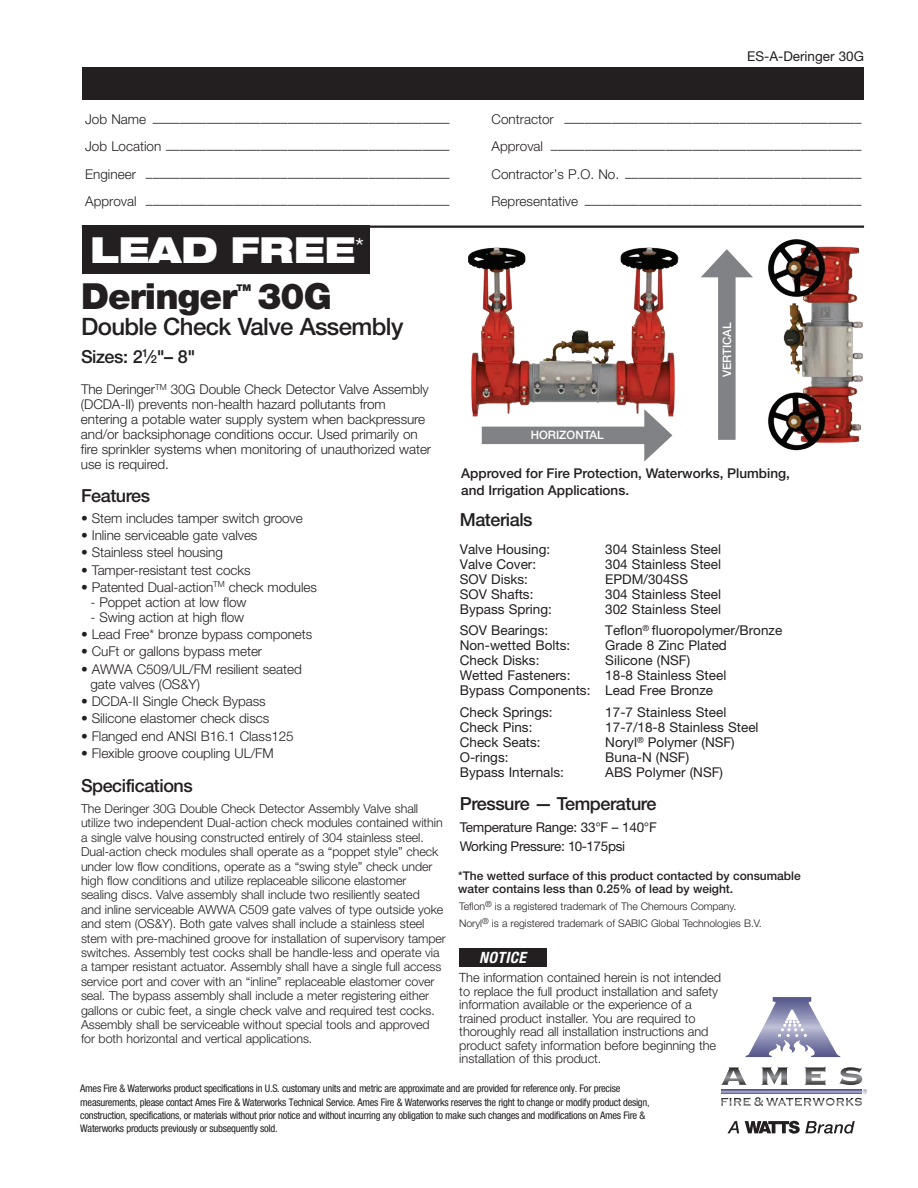
<style>
.page{position:relative;width:918px;height:1188px;background:#fff}
.page>*{position:absolute;margin:0;border:0;box-sizing:border-box;transform-origin:0 0}
.t1{font:900 36px "Helvetica Neue LT Std";letter-spacing:-.025em;color:#231f20}
.t2{font:900 expanded 36px "Helvetica Neue LT Std";color:#fff}
.t3{font:500 24px "Helvetica Neue LT Std";letter-spacing:-.025em;color:#231f20}
.t4{font:500 18px "Helvetica Neue LT Std";letter-spacing:-.025em;color:#231f20}
.t5{font:italic 700 condensed 15.6px "Helvetica Neue LT Std";letter-spacing:.025em;color:#fff}
.t6{font:300 13.5px/15px "Helvetica Neue LT Std";letter-spacing:-.005em;color:#231f20}
.t7{font:13.5px/15px "Helvetica Neue LT Std";color:#231f20}
.t8{font:500 13.5px/16.2px "Helvetica Neue LT Std";color:#231f20}
.t9{font:13.5px/18.5px "Helvetica Neue LT Std";letter-spacing:-.02em;color:#231f20}
.t10{font:300 12.75px/13.5px "Helvetica Neue LT Std";letter-spacing:-.005em;color:#231f20}
.t11{font:300 12.45px/14.4px "Helvetica Neue LT Std";letter-spacing:-.005em;color:#231f20}
.t12{font:500 12px/13.5px "Helvetica Neue LT Std";color:#231f20}
.t13{font:500 11.55px "Helvetica Neue LT Std";color:#fff}
.t14{font:condensed 10.5px/13.2px "Helvetica Neue LT Std";letter-spacing:-.025em;color:#231f20}
.t15{font:300 10.5px/17.2px "Helvetica Neue LT Std";letter-spacing:-.005em;color:#231f20}
.t16{font:900 9.3px "Helvetica Neue LT Std";color:#231f20}
.s1{font-size:11.1px}
</style>
<div class="page">
<div style="left:82px;top:68px;width:781px;height:32px;background:#231f20"></div>
<hr style="left:82px;top:226px;width:782px;height:2px;background:#231f20">
<div style="left:82px;top:226px;width:288px;height:48px;background:#231f20"></div>
<svg style="left:721px;top:1067px;width:146px;height:39px"></svg>
<svg style="left:746px;top:997px;width:94px;height:60px"></svg>
<svg style="left:727px;top:1121px;width:12px;height:12px"></svg>
<svg style="left:745px;top:1121px;width:110px;height:13px"></svg>
<div style="left:459px;top:948px;width:87px;height:18px;background:#231f20"></div>
<div style="left:482px;top:427px;width:173px;height:17px;background:#808285"></div>
<svg style="left:644px;top:418px;width:28px;height:44px"></svg>
<div style="left:718px;top:267px;width:18px;height:173px;background:#808285"></div>
<svg style="left:701px;top:249px;width:52px;height:28px"></svg>
<img style="left:768px;top:239px;width:95px;height:212px">
<img style="left:468px;top:247px;width:211px;height:171px">
<p class="t7" style="left:747px;top:48px;width:118px">ES-A-Deringer 30G</p>
<p class="t6" style="left:85px;top:115px;width:366px">Job Name ––––––––––––––––––––––––––––––––––––––––––––</p>
<p class="t6" style="left:492px;top:115px;width:371px">Contractor ––––––––––––––––––––––––––––––––––––––––––––</p>
<p class="t6" style="left:85px;top:142px;width:366px">Job Location ––––––––––––––––––––––––––––––––––––––––––</p>
<p class="t6" style="left:492px;top:142px;width:371px">Approval ––––––––––––––––––––––––––––––––––––––––––––––</p>
<p class="t6" style="left:85px;top:169px;width:366px">Engineer –––––––––––––––––––––––––––––––––––––––––––––</p>
<p class="t6" style="left:492px;top:169px;width:371px">Contractor’s P.O. No. –––––––––––––––––––––––––––––––––––</p>
<p class="t6" style="left:85px;top:196px;width:366px">Approval –––––––––––––––––––––––––––––––––––––––––––––</p>
<p class="t6" style="left:492px;top:196px;width:371px">Representative –––––––––––––––––––––––––––––––––––––––––</p>
<h1 class="t2" style="left:90px;top:227px;width:276px">LEAD FREE<sup>*</sup></h1>
<h1 class="t1" style="left:81px;top:275px;width:158px">Deringer</h1>
<p class="t16" style="left:236px;top:282px;width:16px">TM</p>
<h1 class="t1" style="left:258px;top:275px;width:76px">30G</h1>
<h2 class="t3" style="left:81px;top:312px;width:324px">Double Check Valve Assembly</h2>
<h3 class="t4" style="left:81px;top:346px;width:116px">Sizes: 2<sup>1</sup>⁄<span class="s1">2</span>"– 8"</h3>
<p class="t6" style="left:81px;top:382px;width:352px">The Deringer<sup>TM</sup> 30G Double Check Detector Valve Assembly (DCDA-II) prevents non-health hazard pollutants from entering a potable water supply system when backpressure and/or backsiphonage conditions occur. Used primarily on fire sprinkler systems when monitoring of unauthorized water use is required.</p>
<h3 class="t4" style="left:81px;top:485px;width:71px">Features</h3>
<p class="t6" style="left:81px;top:510px;width:223px">• Stem includes tamper switch groove</p>
<p class="t6" style="left:81px;top:528px;width:178px">• Inline serviceable gate valves</p>
<p class="t6" style="left:81px;top:545px;width:144px">• Stainless steel housing</p>
<p class="t6" style="left:81px;top:562px;width:171px">• Tamper-resistant test cocks</p>
<p class="t6" style="left:81px;top:579px;width:237px">• Patented Dual-action<sup>TM</sup> check modules</p>
<p class="t6" style="left:90px;top:594px;width:158px">- Poppet action at low flow</p>
<p class="t6" style="left:90px;top:609px;width:155px">- Swing action at high flow</p>
<p class="t6" style="left:81px;top:627px;width:233px">• Lead Free* bronze bypass componets</p>
<p class="t6" style="left:81px;top:644px;width:183px">• CuFt or gallons bypass meter</p>
<p class="t6" style="left:90px;top:661px;width:213px;text-indent:-9px">• AWWA C509/UL/FM resilient seated gate valves (OS&amp;Y)</p>
<p class="t6" style="left:81px;top:693px;width:186px">• DCDA-II Single Check Bypass</p>
<p class="t6" style="left:81px;top:711px;width:190px">• Silicone elastomer check discs</p>
<p class="t6" style="left:81px;top:728px;width:214px">• Flanged end ANSI B16.1 Class125</p>
<p class="t6" style="left:81px;top:745px;width:194px">• Flexible groove coupling UL/FM</p>
<h3 class="t4" style="left:81px;top:775px;width:113px">Specifications</h3>
<p class="t11" style="left:81px;top:801px;width:366px">The Deringer 30G Double Check Detector Assembly Valve shall utilize two independent Dual-action check modules contained within a single valve housing constructed entirely of 304 stainless steel.<br>Dual-action check modules shall operate as a “poppet style” check under low flow conditions, operate as a “swing style” check under high flow conditions and utilize replaceable silicone elastomer sealing discs. Valve assembly shall include two resiliently seated<br>and inline serviceable AWWA C509 gate valves of type outside yoke and stem (OS&amp;Y). Both gate valves shall include a stainless steel stem with pre-machined groove for installation of supervisory tamper switches. Assembly test cocks shall be handle-less and operate via a tamper resistant actuator. Assembly shall have a single full access service port and cover with an “inline” replaceable elastomer cover seal. The bypass assembly shall include a meter registering either gallons or cubic feet, a single check valve and required test cocks.<br>Assembly shall be serviceable without special tools and approved for both horizontal and vertical applications.</p>
<p class="t13" style="left:531px;top:428px;width:75px">HORIZONTAL</p>
<p class="t13" style="left:720px;top:377px;width:57px;rotate:-90deg">VERTICAL</p>
<p class="t8" style="left:461px;top:465px;width:330px">Approved for Fire Protection, Waterworks, Plumbing, and Irrigation Applications.</p>
<h3 class="t4" style="left:460px;top:509px;width:74px">Materials</h3>
<p class="t7" style="left:460px;top:541px;width:92px">Valve Housing:</p>
<p class="t7" style="left:605px;top:541px;width:117px">304 Stainless Steel</p>
<p class="t7" style="left:460px;top:556px;width:78px">Valve Cover:</p>
<p class="t7" style="left:605px;top:556px;width:117px">304 Stainless Steel</p>
<p class="t7" style="left:460px;top:571px;width:70px">SOV Disks:</p>
<p class="t7" style="left:605px;top:571px;width:84px">EPDM/304SS</p>
<p class="t7" style="left:460px;top:586px;width:75px">SOV Shafts:</p>
<p class="t7" style="left:605px;top:586px;width:117px">304 Stainless Steel</p>
<p class="t7" style="left:460px;top:601px;width:94px">Bypass Spring:</p>
<p class="t7" style="left:605px;top:601px;width:117px">302 Stainless Steel</p>
<p class="t7" style="left:460px;top:623px;width:90px">SOV Bearings:</p>
<p class="t7" style="left:605px;top:623px;width:178px">Teflon<sup>®</sup> fluoropolymer/Bronze</p>
<p class="t7" style="left:460px;top:638px;width:112px">Non-wetted Bolts:</p>
<p class="t7" style="left:605px;top:638px;width:123px">Grade 8 Zinc Plated</p>
<p class="t7" style="left:460px;top:653px;width:81px">Check Disks:</p>
<p class="t7" style="left:605px;top:653px;width:86px">Silicone (NSF)</p>
<p class="t7" style="left:460px;top:668px;width:112px">Wetted Fasteners:</p>
<p class="t7" style="left:460px;top:668px;width:268px;text-indent:146px">18-8 Stainless Steel<br>Bypass Components: Lead Free Bronze</p>
<p class="t7" style="left:460px;top:705px;width:94px">Check Springs:</p>
<p class="t7" style="left:605px;top:705px;width:123px">17-7 Stainless Steel</p>
<p class="t7" style="left:460px;top:720px;width:74px">Check Pins:</p>
<p class="t7" style="left:605px;top:720px;width:155px">17-7/18-8 Stainless Steel</p>
<p class="t7" style="left:460px;top:735px;width:82px">Check Seats:</p>
<p class="t7" style="left:605px;top:735px;width:131px">Noryl<sup>®</sup> Polymer (NSF)</p>
<p class="t7" style="left:460px;top:750px;width:50px">O-rings:</p>
<p class="t7" style="left:605px;top:750px;width:85px">Buna-N (NSF)</p>
<p class="t7" style="left:460px;top:765px;width:106px">Bypass Internals:</p>
<p class="t7" style="left:605px;top:765px;width:119px">ABS Polymer (NSF)</p>
<h3 class="t4" style="left:460px;top:793px;width:198px">Pressure — Temperature</h3>
<p class="t9" style="left:460px;top:818px;width:199px">Temperature Range: 33°F – 140°F<br>Working Pressure: 10-175psi</p>
<p class="t12" style="left:458px;top:868px;width:344px">*The wetted surface of this product contacted by consumable water contains less than 0.25% of lead by weight.</p>
<p class="t15" style="left:459px;top:897px;width:304px">Teflon<sup>®</sup> is a registered trademark of The Chemours Company.<br>Noryl<sup>®</sup> is a registered trademark of SABIC Global Technologies B.V.</p>
<p class="t5" style="left:479px;top:948px;width:48px">NOTICE</p>
<p class="t10" style="left:459px;top:971px;width:263px">The information contained herein is not intended to replace the full product installation and safety information available or the experience of a trained product installer. You are required to thoroughly read all installation instructions and product safety information before beginning the installation of this product.</p>
<p class="t14" style="left:80px;top:1082px;width:571px">Ames Fire &amp; Waterworks product specifications in U.S. customary units and metric are approximate and are provided for reference only. For precise measurements, please contact Ames Fire &amp; Waterworks Technical Service. Ames Fire &amp; Waterworks reserves the right to change or modify product design, construction, specifications, or materials without prior notice and without incurring any obligation to make such changes and modifications on Ames Fire &amp; Waterworks products previously or subsequently sold.</p>
</div>
